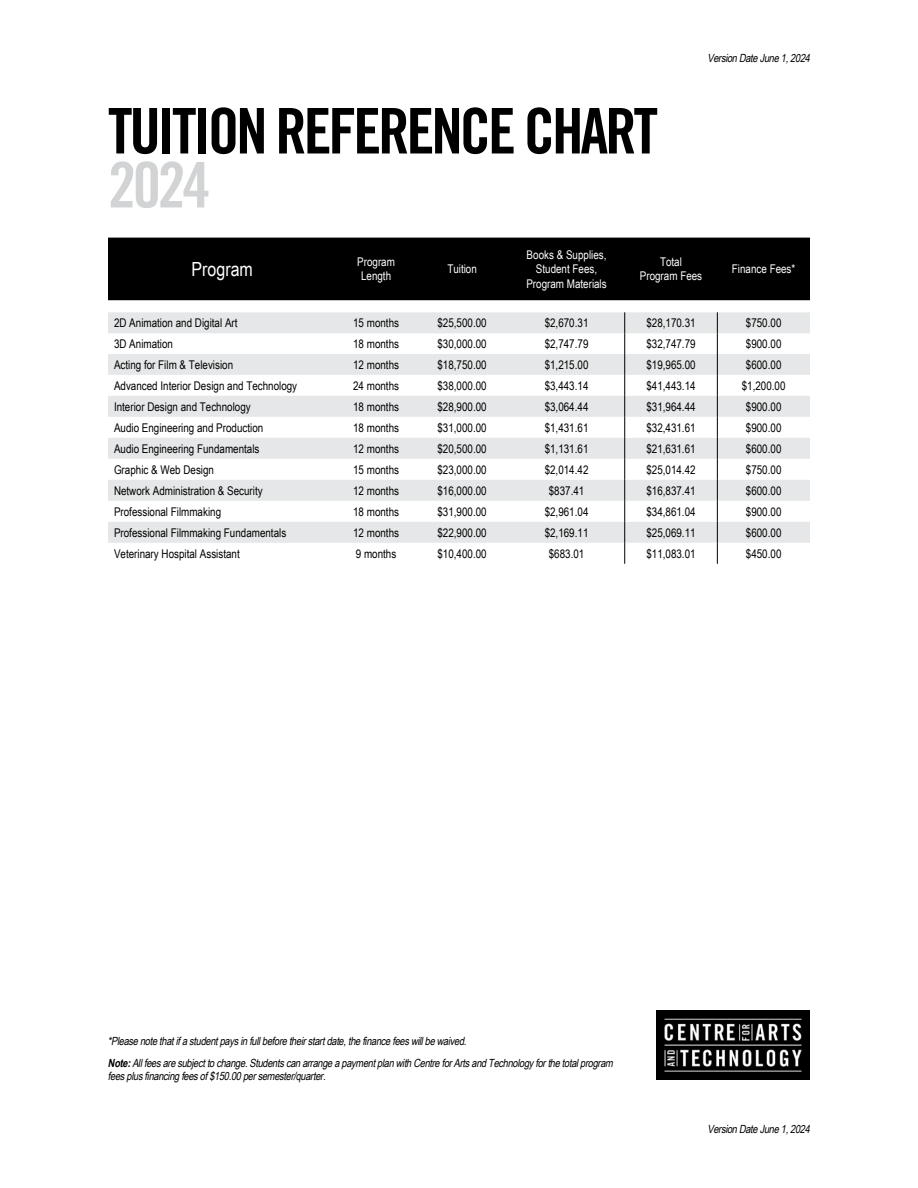
<style>
.page{position:relative;width:918px;height:1188px;background:#fff}
.page>*{position:absolute;margin:0;border:0;box-sizing:border-box;transform-origin:0 0}
.t1{font:63px "Trade Gothic LT Std Bd Cn 20";letter-spacing:-.05em;color:#000}
.t2{font:63px "Trade Gothic LT Std Bd Cn 20";color:#d1d3d4}
.t3{font:19.5px "Arial Narrow Special G1";color:#fff}
.t4{font:12px "Arial Narrow Special G1";color:#000}
.t5{font:12px/14.4px "Arial Narrow Special G1";color:#fff;text-align:center}
.t6{font:italic 11.25px/21px "Arial Narrow Special G1";color:#000}
.s1{font-weight:700}
</style>
<div class="page">
<img style="left:656px;top:1010px;width:154px;height:70px">
<div style="left:108px;top:238px;width:702px;height:62px;background:#000"></div>
<svg style="left:108px;top:312px;width:702px;height:252px"></svg>
<h1 class="t1" style="left:108px;top:93px;width:552px">TUITION REFERENCE CHART</h1>
<h1 class="t2" style="left:108px;top:147px;width:104px">2024</h1>
<p class="t6" style="left:708px;top:47px;width:106px">VersionDateJune1,2024</p>
<h2 class="t3" style="left:192px;top:256px;width:63px">Program</h2>
<p class="t5" style="left:357px;top:254px;width:39px">Program<br>Length</p>
<p class="t5" style="left:447px;top:261px;width:31px">Tuition</p>
<p class="t5" style="left:526px;top:247px;width:82px">Books &amp; Supplies,<br>Student Fees,<br>Program Materials</p>
<p class="t5" style="left:640px;top:254px;width:64px">Total<br>Program Fees</p>
<p class="t5" style="left:732px;top:261px;width:65px">Finance Fees*</p>
<p class="t4" style="left:114px;top:315px;width:125px">2D Animation and Digital Art</p>
<p class="t4" style="left:353px;top:315px;width:47px">15 months</p>
<p class="t4" style="left:437px;top:315px;width:51px">$25,500.00</p>
<p class="t4" style="left:545px;top:315px;width:45px">$2,670.31</p>
<p class="t4" style="left:646px;top:315px;width:51px">$28,170.31</p>
<p class="t4" style="left:746px;top:315px;width:37px">$750.00</p>
<p class="t4" style="left:114px;top:336px;width:61px">3D Animation</p>
<p class="t4" style="left:353px;top:336px;width:47px">18 months</p>
<p class="t4" style="left:437px;top:336px;width:51px">$30,000.00</p>
<p class="t4" style="left:545px;top:336px;width:45px">$2,747.79</p>
<p class="t4" style="left:646px;top:336px;width:51px">$32,747.79</p>
<p class="t4" style="left:746px;top:336px;width:37px">$900.00</p>
<p class="t4" style="left:114px;top:357px;width:121px">Acting for Film &amp; Television</p>
<p class="t4" style="left:353px;top:357px;width:47px">12 months</p>
<p class="t4" style="left:437px;top:357px;width:51px">$18,750.00</p>
<p class="t4" style="left:545px;top:357px;width:45px">$1,215.00</p>
<p class="t4" style="left:646px;top:357px;width:51px">$19,965.00</p>
<p class="t4" style="left:746px;top:357px;width:37px">$600.00</p>
<p class="t4" style="left:114px;top:378px;width:185px">Advanced Interior Design and Technology</p>
<p class="t4" style="left:353px;top:378px;width:47px">24 months</p>
<p class="t4" style="left:437px;top:378px;width:51px">$38,000.00</p>
<p class="t4" style="left:545px;top:378px;width:45px">$3,443.14</p>
<p class="t4" style="left:646px;top:378px;width:51px">$41,443.14</p>
<p class="t4" style="left:742px;top:378px;width:45px">$1,200.00</p>
<p class="t4" style="left:114px;top:399px;width:138px">Interior Design and Technology</p>
<p class="t4" style="left:353px;top:399px;width:47px">18 months</p>
<p class="t4" style="left:437px;top:399px;width:51px">$28,900.00</p>
<p class="t4" style="left:545px;top:399px;width:45px">$3,064.44</p>
<p class="t4" style="left:646px;top:399px;width:51px">$31,964.44</p>
<p class="t4" style="left:746px;top:399px;width:37px">$900.00</p>
<p class="t4" style="left:114px;top:420px;width:151px">Audio Engineering and Production</p>
<p class="t4" style="left:353px;top:420px;width:47px">18 months</p>
<p class="t4" style="left:437px;top:420px;width:51px">$31,000.00</p>
<p class="t4" style="left:545px;top:420px;width:45px">$1,431.61</p>
<p class="t4" style="left:646px;top:420px;width:51px">$32,431.61</p>
<p class="t4" style="left:746px;top:420px;width:37px">$900.00</p>
<p class="t4" style="left:114px;top:441px;width:147px">Audio Engineering Fundamentals</p>
<p class="t4" style="left:353px;top:441px;width:47px">12 months</p>
<p class="t4" style="left:437px;top:441px;width:51px">$20,500.00</p>
<p class="t4" style="left:545px;top:441px;width:45px">$1,131.61</p>
<p class="t4" style="left:646px;top:441px;width:51px">$21,631.61</p>
<p class="t4" style="left:746px;top:441px;width:37px">$600.00</p>
<p class="t4" style="left:114px;top:462px;width:102px">Graphic &amp; Web Design</p>
<p class="t4" style="left:353px;top:462px;width:47px">15 months</p>
<p class="t4" style="left:437px;top:462px;width:51px">$23,000.00</p>
<p class="t4" style="left:545px;top:462px;width:45px">$2,014.42</p>
<p class="t4" style="left:646px;top:462px;width:51px">$25,014.42</p>
<p class="t4" style="left:746px;top:462px;width:37px">$750.00</p>
<p class="t4" style="left:114px;top:483px;width:150px">Network Administration &amp; Security</p>
<p class="t4" style="left:353px;top:483px;width:47px">12 months</p>
<p class="t4" style="left:437px;top:483px;width:51px">$16,000.00</p>
<p class="t4" style="left:549px;top:483px;width:37px">$837.41</p>
<p class="t4" style="left:646px;top:483px;width:51px">$16,837.41</p>
<p class="t4" style="left:746px;top:483px;width:37px">$600.00</p>
<p class="t4" style="left:114px;top:504px;width:109px">Professional Filmmaking</p>
<p class="t4" style="left:353px;top:504px;width:47px">18 months</p>
<p class="t4" style="left:437px;top:504px;width:51px">$31,900.00</p>
<p class="t4" style="left:545px;top:504px;width:45px">$2,961.04</p>
<p class="t4" style="left:646px;top:504px;width:51px">$34,861.04</p>
<p class="t4" style="left:746px;top:504px;width:37px">$900.00</p>
<p class="t4" style="left:114px;top:525px;width:174px">Professional Filmmaking Fundamentals</p>
<p class="t4" style="left:353px;top:525px;width:47px">12 months</p>
<p class="t4" style="left:437px;top:525px;width:51px">$22,900.00</p>
<p class="t4" style="left:545px;top:525px;width:45px">$2,169.11</p>
<p class="t4" style="left:646px;top:525px;width:51px">$25,069.11</p>
<p class="t4" style="left:746px;top:525px;width:37px">$600.00</p>
<p class="t4" style="left:114px;top:546px;width:127px">Veterinary Hospital Assistant</p>
<p class="t4" style="left:356px;top:546px;width:42px">9 months</p>
<p class="t4" style="left:437px;top:546px;width:51px">$10,400.00</p>
<p class="t4" style="left:549px;top:546px;width:37px">$683.01</p>
<p class="t4" style="left:646px;top:546px;width:51px">$11,083.01</p>
<p class="t4" style="left:746px;top:546px;width:37px">$450.00</p>
<p class="t6" style="left:108px;top:1031px;width:509px">*Pleasenotethatifastudentpaysinfullbeforetheirstartdate,thefinancefeeswillbewaived.<br><span class="s1">Note:</span>Allfeesaresubjecttochange.StudentscanarrangeapaymentplanwithCentreforArtsandTechnologyforthetotalprogram</p>
<p class="t6" style="left:108px;top:1065px;width:222px">feesplusfinancingfeesof$150.00per semester/quarter.</p>
<p class="t6" style="left:707px;top:1118px;width:106px">VersionDateJune1,2024</p>
</div>
